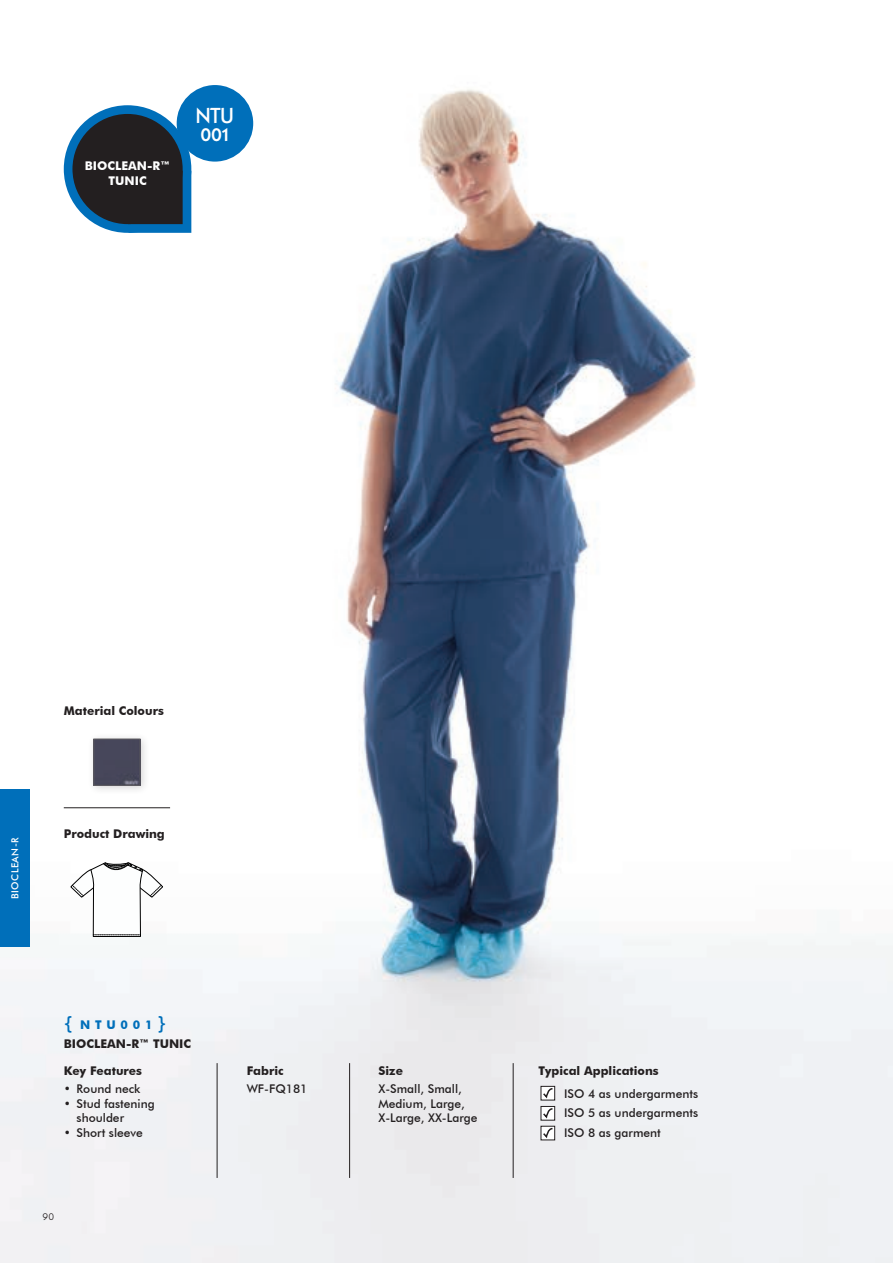
<style>
.page{position:relative;width:893px;height:1263px;background:#fff}
.page>*{position:absolute;margin:0;border:0;box-sizing:border-box;transform-origin:0 0}
.t1{font:800 21px/18px "Kabel";color:#fff}
.Bulletted_List{font:500 12px/14.4px "Futura BT";color:#231f20}
.Bulletted_List-2{font:700 12px "Futura BT";color:#231f20}
.t2{font:700 12px/14.4px "Futura BT";color:#fff;text-align:center}
.t3{font:700 12px "Futura BT";letter-spacing:.4em;color:#006fba}
.t4{font:10.5px "Kabel";color:#231f20}
.t5{font:500 9.75px "Futura BT";letter-spacing:.05em;color:#fff}
.s1{font-weight:500;font-size:18px}
</style>
<div class="page">
<img style="left:0;top:85px;width:893px;height:1178px">
<hr style="left:217px;top:1063px;width:1px;height:115px;background:#231f20">
<hr style="left:349px;top:1063px;width:1px;height:115px;background:#231f20">
<hr style="left:513px;top:1063px;width:1px;height:115px;background:#231f20">
<div style="left:541px;top:1086px;width:14px;height:14px;border:1px solid #231f20"></div>
<svg style="left:542px;top:1087px;width:12px;height:13px"></svg>
<div style="left:541px;top:1106px;width:14px;height:14px;border:1px solid #231f20"></div>
<svg style="left:542px;top:1107px;width:12px;height:14px"></svg>
<div style="left:541px;top:1126px;width:14px;height:14px;border:1px solid #231f20"></div>
<svg style="left:542px;top:1127px;width:12px;height:13px"></svg>
<svg style="left:71px;top:862px;width:92px;height:75px"></svg>
<hr style="left:64px;top:807px;width:106px;height:1px;background:#231f20">
<div style="left:87px;top:732px;width:63px;height:63px;background:#231f20;opacity:.2"></div>
<div style="left:96px;top:741px;width:42px;height:42px;background:#47475b"></div>
<div style="left:94px;top:739px;width:46px;height:46px;border:1px solid #5e5c60"></div>
<div style="left:64px;top:105px;width:127px;height:128px;background:#006fba;border-radius:50%"></div>
<div style="left:72px;top:114px;width:111px;height:110px;background:#231f20;border-radius:50%"></div>
<svg style="left:128px;top:170px;width:63px;height:63px"></svg>
<div style="left:177px;top:85px;width:76px;height:77px;background:#006fba;border-radius:50%"></div>
<div style="left:0;top:789px;width:30px;height:158px;background:#006fba"></div>
<p class="t2" style="left:85px;top:159px;width:87px">BIOCLEAN-R™<br>TUNIC</p>
<p class="t1" style="left:196px;top:107px;width:40px">NTU<br>001</p>
<p class="Bulletted_List-2" style="left:64px;top:703px;width:102px">Material Colours</p>
<p class="t5" style="left:9px;top:899px;width:63px;rotate:-90deg">BIOCLEAN-R</p>
<p class="Bulletted_List-2" style="left:64px;top:826px;width:103px">Product Drawing</p>
<p class="t3" style="left:64px;top:1018px;width:104px"><span class="s1">{</span> NTU001<span class="s1">}</span></p>
<p class="Bulletted_List-2" style="left:64px;top:1036px;width:129px">BIOCLEAN-R™ TUNIC</p>
<p class="Bulletted_List-2" style="left:64px;top:1063px;width:80px">Key Features</p>
<p class="Bulletted_List" style="left:64px;top:1082px;width:78px">• Round neck</p>
<p class="Bulletted_List" style="left:77px;top:1096px;width:80px;text-indent:-13px">• Stud fastening shoulder</p>
<p class="Bulletted_List" style="left:64px;top:1125px;width:81px">• Short sleeve</p>
<p class="t4" style="left:43px;top:1210px;width:13px">90</p>
<p class="Bulletted_List-2" style="left:247px;top:1063px;width:39px">Fabric</p>
<p class="Bulletted_List" style="left:247px;top:1082px;width:62px">WF-FQ181</p>
<p class="Bulletted_List-2" style="left:378px;top:1063px;width:26px">Size</p>
<p class="Bulletted_List" style="left:378px;top:1082px;width:100px">X-Small, Small,<br>Medium, Large,<br>X-Large, XX-Large</p>
<p class="Bulletted_List-2" style="left:538px;top:1063px;width:122px">Typical Applications</p>
<p class="Bulletted_List" style="left:564px;top:1086px;width:136px">ISO 4 as undergarments</p>
<p class="Bulletted_List" style="left:564px;top:1105px;width:136px">ISO 5 as undergarments</p>
<p class="Bulletted_List" style="left:564px;top:1125px;width:98px">ISO 8 as garment</p>
</div>
